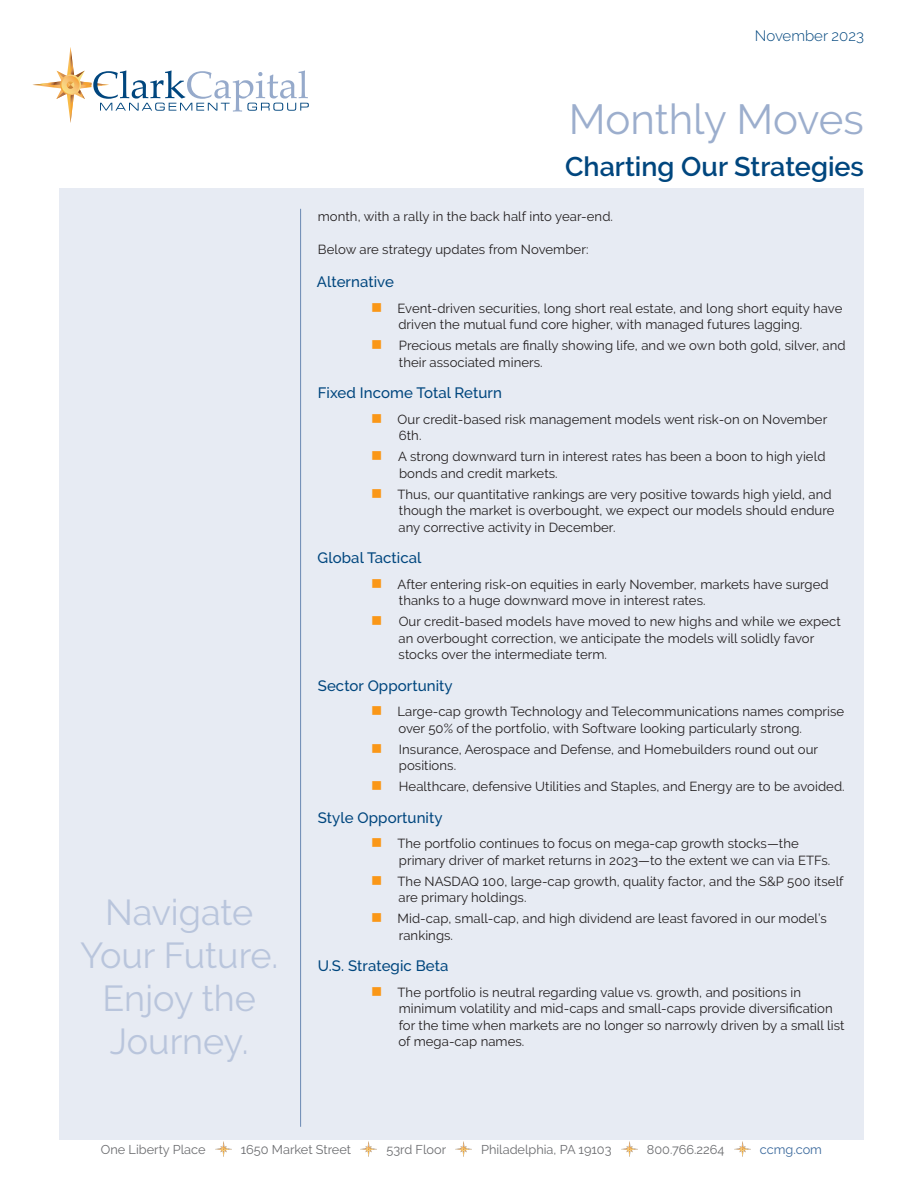
<style>
.page{position:relative;width:918px;height:1188px;background:#fff}
.page>*{position:absolute;margin:0;border:0;box-sizing:border-box;transform-origin:0 0}
.t1{font:42px "Raleway";letter-spacing:-.005em;color:#9caecd}
.t2{font:36px/43.2px "Raleway";color:#b9c5dc;text-align:center}
.t3{font:600 27px "Raleway";color:#00467e}
.Product_Names{font:500 15px "Raleway";letter-spacing:.005em;color:#00467e}
.t4{font:300 15px "Raleway";color:#00467e}
.New___Body_Text{font:500 15px "Raleway";letter-spacing:.005em;color:#00467e}
.New___Body_Text-2{font:13.2px/16.5px "Raleway";letter-spacing:.005em;color:#231f20}
.t5{font:12.75px "Raleway";color:#6c6d70}
.t6{font:12.75px "Raleway";color:#3c6a9d}
</style>
<div class="page">
<div style="left:60px;top:188px;width:804px;height:951px;background:#e7ebf3"></div>
<svg style="left:32px;top:47px;width:277px;height:76px"></svg>
<img style="left:215px;top:1141px;width:16px;height:16px">
<img style="left:361px;top:1141px;width:16px;height:16px">
<img style="left:456px;top:1141px;width:15px;height:16px">
<img style="left:621px;top:1141px;width:16px;height:16px">
<img style="left:734px;top:1141px;width:16px;height:16px">
<hr style="left:300px;top:209px;width:1px;height:918px;background:#6b89b4">
<p class="t4" style="left:755px;top:27px;width:111px">November 2023</p>
<h2 class="t2" style="left:80px;top:890px;width:200px">Navigate<br>Your Future.<br>Enjoy the<br>Journey.</h2>
<h1 class="t1" style="left:569px;top:95px;width:297px">Monthly Moves</h1>
<h3 class="t3" style="left:565px;top:151px;width:300px">Charting Our Strategies</h3>
<p class="New___Body_Text-2" style="left:318px;top:208px;width:297px">month, with a rally in the back half into year-end.</p>
<p class="New___Body_Text-2" style="left:318px;top:241px;width:272px">Below are strategy updates from November:</p>
<p class="New___Body_Text" style="left:317px;top:273px;width:79px">Alternative</p>
<p class="New___Body_Text-2" style="left:398px;top:300px;width:446px">Event-driven securities, long short real estate, and long short equity have driven the mutual fund core higher, with managed futures lagging.</p>
<p class="New___Body_Text-2" style="left:399px;top:337px;width:448px">Precious metals are finally showing life, and we own both gold, silver, and their associated miners.</p>
<p class="Product_Names" style="left:318px;top:384px;width:186px">Fixed Income Total Return</p>
<p class="New___Body_Text-2" style="left:398px;top:411px;width:431px">Our credit-based risk management models went risk-on on November<br>6th.</p>
<p class="New___Body_Text-2" style="left:398px;top:448px;width:429px">A strong downward turn in interest rates has been a boon to high yield bonds and credit markets.</p>
<p class="New___Body_Text-2" style="left:397px;top:486px;width:439px">Thus, our quantitative rankings are very positive towards high yield, and though the market is overbought, we expect our models should endure any corrective activity in December.</p>
<p class="Product_Names" style="left:318px;top:549px;width:105px">Global Tactical</p>
<p class="New___Body_Text-2" style="left:398px;top:576px;width:433px">After entering risk-on equities in early November, markets have surged thanks to a huge downward move in interest rates.</p>
<p class="New___Body_Text-2" style="left:399px;top:613px;width:444px">Our credit-based models have moved to new highs and while we expect an overbought correction, we anticipate the models will solidly favor stocks over the intermediate term.</p>
<p class="Product_Names" style="left:318px;top:677px;width:136px">Sector Opportunity</p>
<p class="New___Body_Text-2" style="left:398px;top:703px;width:448px">Large-cap growth Technology and Telecommunications names comprise over 50% of the portfolio, with Software looking particularly strong.</p>
<p class="New___Body_Text-2" style="left:399px;top:741px;width:421px">Insurance, Aerospace and Defense, and Homebuilders round out our positions.</p>
<p class="New___Body_Text-2" style="left:399px;top:778px;width:447px">Healthcare, defensive Utilities and Staples, and Energy are to be avoided.</p>
<p class="Product_Names" style="left:318px;top:809px;width:126px">Style Opportunity</p>
<p class="New___Body_Text-2" style="left:397px;top:835px;width:434px">The portfolio continues to focus on mega-cap growth stocks—the primary driver of market returns in 2023—to the extent we can via ETFs.</p>
<p class="New___Body_Text-2" style="left:398px;top:873px;width:448px">The NASDAQ 100, large-cap growth, quality factor, and the S&amp;P 500 itself are primary holdings.</p>
<p class="New___Body_Text-2" style="left:398px;top:910px;width:431px">Mid-cap, small-cap, and high dividend are least favored in our model’s rankings.</p>
<p class="Product_Names" style="left:318px;top:957px;width:132px">U.S. Strategic Beta</p>
<p class="New___Body_Text-2" style="left:398px;top:984px;width:449px">The portfolio is neutral regarding value vs. growth, and positions in minimum volatility and mid-caps and small-caps provide diversification for the time when markets are no longer so narrowly driven by a small list of mega-cap names.</p>
<p class="t5" style="left:101px;top:1142px;width:106px">One Liberty Place</p>
<p class="t5" style="left:241px;top:1142px;width:112px">1650 Market Street</p>
<p class="t5" style="left:386px;top:1142px;width:61px">53rd Floor</p>
<p class="t5" style="left:481px;top:1142px;width:132px">Philadelphia, PA 19103</p>
<p class="t5" style="left:647px;top:1142px;width:79px">800.766.2264</p>
<p class="t6" style="left:760px;top:1142px;width:64px">ccmg.com</p>
</div>
